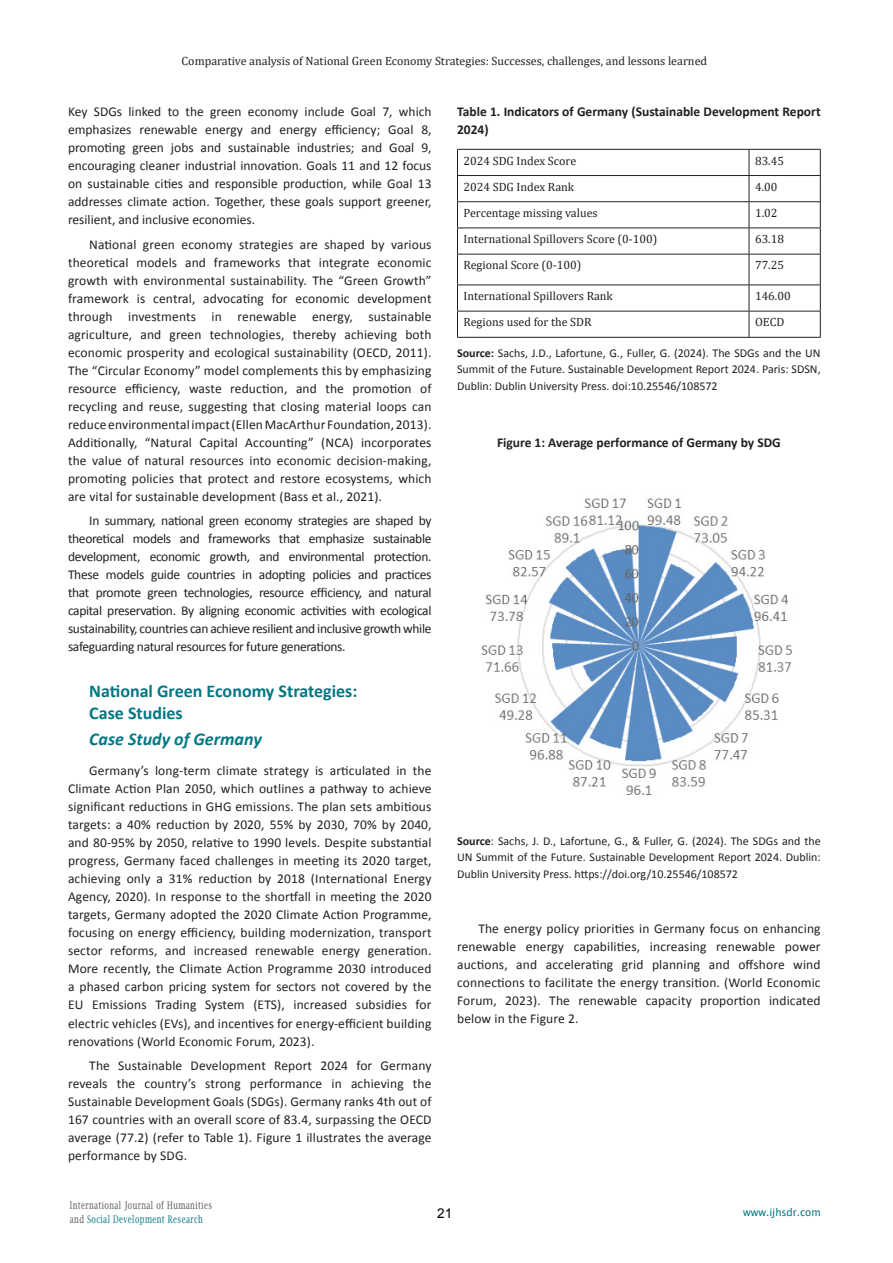
<style>
.page{position:relative;width:893px;height:1263px;background:#fff}
.page>*{position:absolute;margin:0;border:0;box-sizing:border-box;transform-origin:0 0}
.alt_bas{font:700 18px/21.6px "Calibri";color:#017783}
.alt_bas-2{font:italic 700 18px "Calibri";color:#017783}
.metn_calibri{font:13.5px/18px "Calibri";letter-spacing:.005em;color:#231f20;text-align:justify}
.Body_Text{font:700 13.5px/18px "Calibri";color:#231f20}
.t1{font:13.5px "Arial";color:#000}
.Body_Text-2{font:12px/16.5px "Calibri";color:#231f20;text-align:justify}
.t2{font:12px "Cambria";color:#231f20}
.t3{font:12px "Lucida Bright";color:#231f20}
.t4{font:10.5px/13.5px "Lucida Bright";letter-spacing:.06em;color:#57585a;scale:.7 1}
.t5{font:10.5px "Lucida Sans Unicode";color:#017783;scale:.95 1}
.s1{font-weight:700}
.s2{color:#017783}
</style>
<div class="page">
<hr style="left:457px;top:149px;width:292px;height:1px;background:#231f20">
<hr style="left:749px;top:149px;width:72px;height:1px;background:#231f20">
<hr style="left:457px;top:175px;width:292px;height:1px;background:#231f20">
<hr style="left:749px;top:175px;width:72px;height:1px;background:#231f20">
<hr style="left:457px;top:201px;width:292px;height:1px;background:#231f20">
<hr style="left:749px;top:201px;width:72px;height:1px;background:#231f20">
<hr style="left:457px;top:228px;width:292px;height:1px;background:#231f20">
<svg style="left:457px;top:150px;width:1px;height:104px"></svg>
<hr style="left:749px;top:228px;width:72px;height:1px;background:#231f20">
<svg style="left:749px;top:150px;width:1px;height:104px"></svg>
<svg style="left:820px;top:150px;width:1px;height:104px"></svg>
<hr style="left:457px;top:254px;width:292px;height:1px;background:#231f20">
<hr style="left:457px;top:254px;width:1px;height:31px;background:#231f20">
<hr style="left:749px;top:254px;width:72px;height:1px;background:#231f20">
<hr style="left:749px;top:254px;width:1px;height:31px;background:#231f20">
<hr style="left:820px;top:254px;width:1px;height:31px;background:#231f20">
<hr style="left:457px;top:285px;width:292px;height:1px;background:#231f20">
<hr style="left:749px;top:285px;width:72px;height:1px;background:#231f20">
<hr style="left:457px;top:311px;width:292px;height:1px;background:#231f20">
<svg style="left:457px;top:285px;width:1px;height:52px"></svg>
<hr style="left:749px;top:311px;width:72px;height:1px;background:#231f20">
<svg style="left:749px;top:285px;width:1px;height:52px"></svg>
<svg style="left:820px;top:285px;width:1px;height:52px"></svg>
<hr style="left:457px;top:337px;width:292px;height:1px;background:#231f20">
<hr style="left:749px;top:337px;width:72px;height:1px;background:#231f20">
<img style="left:481px;top:498px;width:311px;height:297px">
<p class="t2" style="left:182px;top:54px;width:527px">Comparative analysis of National Green Economy Strategies: Successes, challenges, and lessons learned</p>
<p class="metn_calibri" style="left:68px;top:103px;width:365px">Key SDGs linked to the green economy include Goal 7, which emphasizes renewable energy and energy efficiency; Goal 8, promoting green jobs and sustainable industries; and Goal 9, encouraging cleaner industrial innovation. Goals 11 and 12 focus on sustainable cities and responsible production, while Goal 13 addresses climate action. Together, these goals support greener, resilient, and inclusive economies.</p>
<p class="metn_calibri" style="left:68px;top:235px;width:365px;text-indent:21px">National green economy strategies are shaped by various theoretical models and frameworks that integrate economic growth with environmental sustainability. The “Green Growth” framework is central, advocating for economic development through investments in renewable energy, sustainable agriculture, and green technologies, thereby achieving both economic prosperity and ecological sustainability (OECD, 2011).<br>The “Circular Economy” model complements this by emphasizing resource efficiency, waste reduction, and the promotion of recycling and reuse, suggesting that closing material loops can reduce environmental impact (Ellen MacArthur Foundation, 2013).<br>Additionally, “Natural Capital Accounting” (NCA) incorporates the value of natural resources into economic decision-making, promoting policies that protect and restore ecosystems, which are vital for sustainable development (Bass et al., 2021).</p>
<p class="metn_calibri" style="left:68px;top:512px;width:365px;text-indent:21px">In summary, national green economy strategies are shaped by theoretical models and frameworks that emphasize sustainable development, economic growth, and environmental protection.<br>These models guide countries in adopting policies and practices that promote green technologies, resource efficiency, and natural capital preservation. By aligning economic activities with ecological sustainability, countries can achieve resilient and inclusive growth while safeguarding natural resources for future generations.</p>
<p class="alt_bas" style="left:89px;top:680px;width:269px">National Green Economy Strategies:<br>Case Studies</p>
<p class="alt_bas-2" style="left:89px;top:727px;width:174px">Case Study of Germany</p>
<p class="metn_calibri" style="left:68px;top:762px;width:365px;text-indent:21px">Germany’s long-term climate strategy is articulated in the Climate Action Plan 2050, which outlines a pathway to achieve significant reductions in GHG emissions. The plan sets ambitious targets: a 40% reduction by 2020, 55% by 2030, 70% by 2040, and 80-95% by 2050, relative to 1990 levels. Despite substantial progress, Germany faced challenges in meeting its 2020 target, achieving only a 31% reduction by 2018 (International Energy Agency, 2020). In response to the shortfall in meeting the 2020 targets, Germany adopted the 2020 Climate Action Programme, focusing on energy efficiency, building modernization, transport sector reforms, and increased renewable energy generation.<br>More recently, the Climate Action Programme 2030 introduced a phased carbon pricing system for sectors not covered by the EU Emissions Trading System (ETS), increased subsidies for electric vehicles (EVs), and incentives for energy-efficient building renovations (World Economic Forum, 2023).</p>
<p class="metn_calibri" style="left:68px;top:1056px;width:365px;text-indent:21px">The Sustainable Development Report 2024 for Germany reveals the country’s strong performance in achieving the Sustainable Development Goals (SDGs). Germany ranks 4th out of 167 countries with an overall score of 83.4, surpassing the OECD average (77.2) (refer to Table 1). Figure 1 illustrates the average performance by SDG.</p>
<p class="Body_Text" style="left:457px;top:103px;width:365px">Table 1. Indicators of Germany (Sustainable Development Report<br>2024)</p>
<p class="t2" style="left:463px;top:153px;width:114px">2024 SDG Index Score</p>
<p class="t2" style="left:755px;top:153px;width:31px">83.45</p>
<p class="t2" style="left:463px;top:180px;width:112px">2024 SDG Index Rank</p>
<p class="t2" style="left:755px;top:180px;width:24px">4.00</p>
<p class="t2" style="left:463px;top:206px;width:136px">Percentage missing values</p>
<p class="t2" style="left:755px;top:206px;width:24px">1.02</p>
<p class="t2" style="left:463px;top:232px;width:195px">International Spillovers Score (0-100)</p>
<p class="t2" style="left:755px;top:232px;width:31px">63.18</p>
<p class="t2" style="left:463px;top:258px;width:119px">Regional Score (0-100)</p>
<p class="t2" style="left:755px;top:258px;width:31px">77.25</p>
<p class="t2" style="left:463px;top:289px;width:151px">International Spillovers Rank</p>
<p class="t2" style="left:755px;top:289px;width:37px">146.00</p>
<p class="t2" style="left:463px;top:315px;width:130px">Regions used for the SDR</p>
<p class="t2" style="left:755px;top:315px;width:31px">OECD</p>
<p class="Body_Text-2" style="left:457px;top:344px;width:365px"><span class="s1">Source:</span> Sachs, J.D., Lafortune, G., Fuller, G. (2024). The SDGs and the UN Summit of the Future. Sustainable Development Report 2024. Paris: SDSN, Dublin: Dublin University Press. doi:10.25546/108572</p>
<p class="Body_Text" style="left:497px;top:433px;width:285px">Figure 1: Average performance of Germany by SDG</p>
<p class="Body_Text-2" style="left:457px;top:833px;width:365px"><span class="s1">Source</span>: Sachs, J. D., Lafortune, G., &amp; Fuller, G. (2024). The SDGs and the UN Summit of the Future. Sustainable Development Report 2024. Dublin:<br>Dublin University Press. https://doi.org/10.25546/108572</p>
<p class="metn_calibri" style="left:457px;top:920px;width:365px;text-indent:21px">The energy policy priorities in Germany focus on enhancing renewable energy capabilities, increasing renewable power auctions, and accelerating grid planning and offshore wind connections to facilitate the energy transition. (World Economic Forum, 2023). The renewable capacity proportion indicated below in the Figure 2.</p>
<p class="t4" style="left:70px;top:1199px;width:205px">International Journal of Humanities and <span class="s2">Social Development Research</span></p>
<p class="t3" style="left:441px;top:1205px;width:9px">4</p>
<p class="t5" style="left:743px;top:1204px;width:83px">www.ijhsdr.com</p>
<p class="t1" style="left:437px;top:1206px;width:17px">21</p>
</div>
